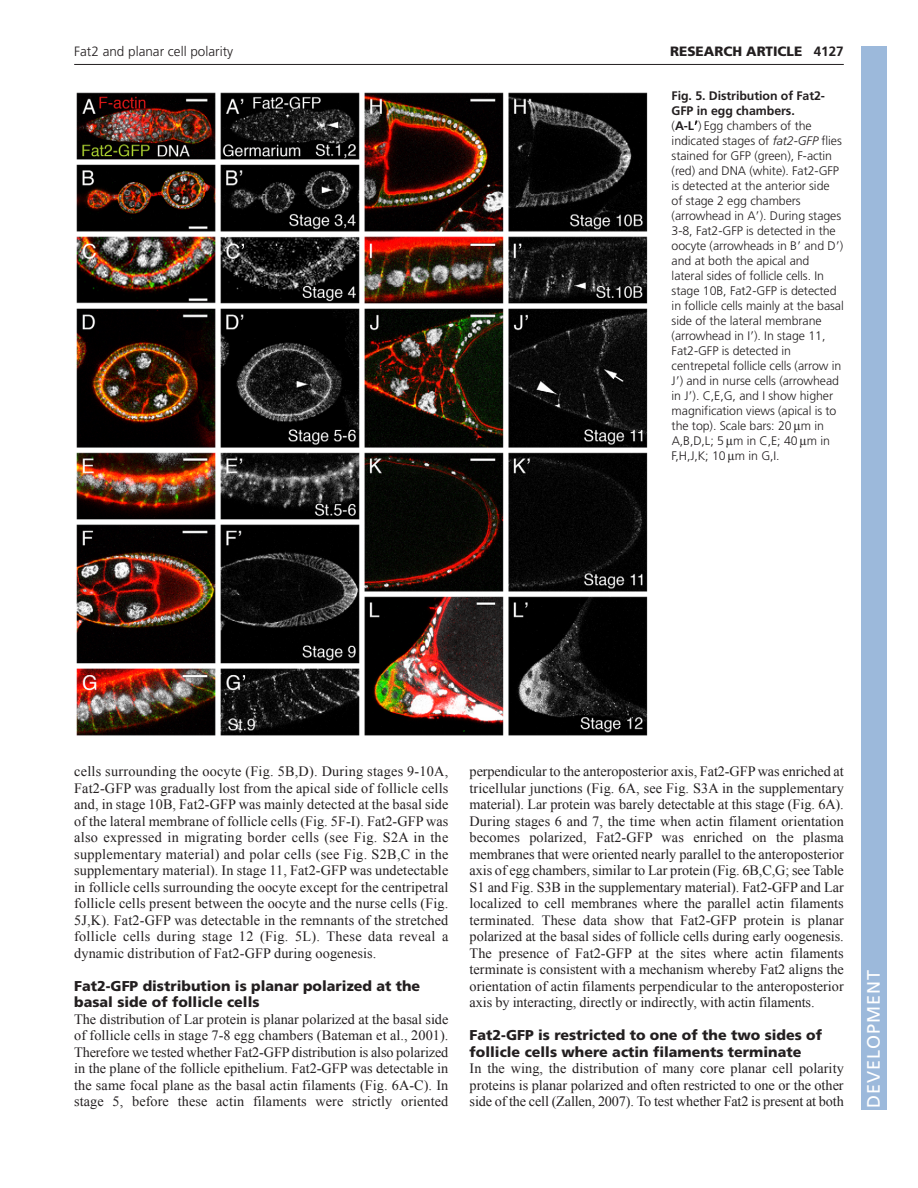
<style>
.page{position:relative;width:918px;height:1188px;background:#fff}
.page>*{position:absolute;margin:0;border:0;box-sizing:border-box;transform-origin:0 0}
.t1{font:18px "Frutiger LT Std";letter-spacing:.055em;color:#fff}
.t2{font:14.25px/16.5px "Times New Roman";color:#231f20;text-align:justify}
.t3{font:900 14.25px/16.5px "Frutiger LT Std";color:#231f20}
.t4{font:300 13.5px "Frutiger LT Std";color:#231f20}
.t5{font:900 13.5px "Frutiger LT Std";color:#231f20}
.t6{font:300 12.3px/15px "Frutiger LT Std";letter-spacing:-.005em;color:#231f20}
.s1{font-weight:700}
.s2{font-family:"Mathematical Pi One";font-weight:400}
.s3{font-style:italic}
</style>
<div class="page">
<hr style="left:74px;top:64px;width:770px;height:1px;background:#231f20">
<img style="left:76px;top:92px;width:572px;height:644px">
<div style="left:861px;top:46px;width:25px;height:1064px;background:#9cb9db"></div>
<p class="t4" style="left:74px;top:46px;width:160px">Fat2 and planar cell polarity</p>
<p class="t5" style="left:670px;top:46px;width:175px">RESEARCH ARTICLE <span class="s1">4127</span></p>
<p class="t6" style="left:672px;top:89px;width:174px"><span class="s1">Fig. 5. Distribution of Fat2-<br>GFP in egg chambers.<br></span>(<span class="s1">A-L</span><span class="s2">-</span>) Egg chambers of the indicated stages of <span class="s3">fat2-GFP</span> flies stained for GFP (green), F-actin (red) and DNA (white). Fat2-GFP is detected at the anterior side<br>of stage 2 egg chambers (arrowhead in A<span class="s2">-</span>). During stages<br>3-8, Fat2-GFP is detected in the oocyte (arrowheads in B<span class="s2">-</span> and D<span class="s2">-</span>) and at both the apical and lateral sides of follicle cells. In stage 10B, Fat2-GFP is detected in follicle cells mainly at the basal side of the lateral membrane (arrowhead in I<span class="s2">-</span>). In stage 11,<br>Fat2-GFP is detected in centrepetal follicle cells (arrow in<br>J<span class="s2">-</span>) and in nurse cells (arrowhead in J<span class="s2">-</span>). C,E,G, and I show higher magnification views (apical is to the top). Scale bars: 20 m in<br>A,B,D,L; 5 m in C,E; 40 m in<br>F,H,J,K; 10 m in G,I.</p>
<p class="t2" style="left:74px;top:763px;width:376px">cells surrounding the oocyte (Fig. 5B,D). During stages 9-10A, Fat2-GFP was gradually lost from the apical side of follicle cells and, in stage 10B, Fat2-GFP was mainly detected at the basal side of the lateral membrane of follicle cells (Fig. 5F-I). Fat2-GFP was also expressed in migrating border cells (see Fig. S2A in the supplementary material) and polar cells (see Fig. S2B,C in the supplementary material). In stage 11, Fat2-GFP was undetectable in follicle cells surrounding the oocyte except for the centripetral follicle cells present between the oocyte and the nurse cells (Fig.<br>5J,K). Fat2-GFP was detectable in the remnants of the stretched follicle cells during stage 12 (Fig. 5L). These data reveal a dynamic distribution of Fat2-GFP during oogenesis.</p>
<p class="t3" style="left:74px;top:979px;width:348px">Fat2-GFP distribution is planar polarized at the basal side of follicle cells</p>
<p class="t2" style="left:74px;top:1011px;width:376px">The distribution of Lar protein is planar polarized at the basal side of follicle cells in stage 7-8 egg chambers (Bateman et al., 2001).<br>Therefore we tested whether Fat2-GFP distribution is also polarized in the plane of the follicle epithelium. Fat2-GFP was detectable in the same focal plane as the basal actin filaments (Fig. 6A-C). In stage 5, before these actin filaments were strictly oriented</p>
<p class="t2" style="left:470px;top:763px;width:376px">perpendicular to the anteroposterior axis, Fat2-GFP was enriched at tricellular junctions (Fig. 6A, see Fig. S3A in the supplementary material). Lar protein was barely detectable at this stage (Fig. 6A).<br>During stages 6 and 7, the time when actin filament orientation becomes polarized, Fat2-GFP was enriched on the plasma membranes that were oriented nearly parallel to the anteroposterior axis of egg chambers, similar to Lar protein (Fig. 6B,C,G; see Table S1 and Fig. S3B in the supplementary material). Fat2-GFP and Lar localized to cell membranes where the parallel actin filaments terminated. These data show that Fat2-GFP protein is planar polarized at the basal sides of follicle cells during early oogenesis.<br>The presence of Fat2-GFP at the sites where actin filaments terminate is consistent with a mechanism whereby Fat2 aligns the orientation of actin filaments perpendicular to the anteroposterior axis by interacting, directly or indirectly, with actin filaments.</p>
<p class="t3" style="left:470px;top:1028px;width:354px">Fat2-GFP is restricted to one of the two sides of follicle cells where actin filaments terminate</p>
<p class="t2" style="left:470px;top:1060px;width:376px">In the wing, the distribution of many core planar cell polarity proteins is planar polarized and often restricted to one or the other side of the cell (Zallen, 2007). To test whether Fat2 is present at both</p>
<p class="t1" style="left:863px;top:1108px;width:140px;rotate:-90deg">DEVELOPMENT</p>
</div>
